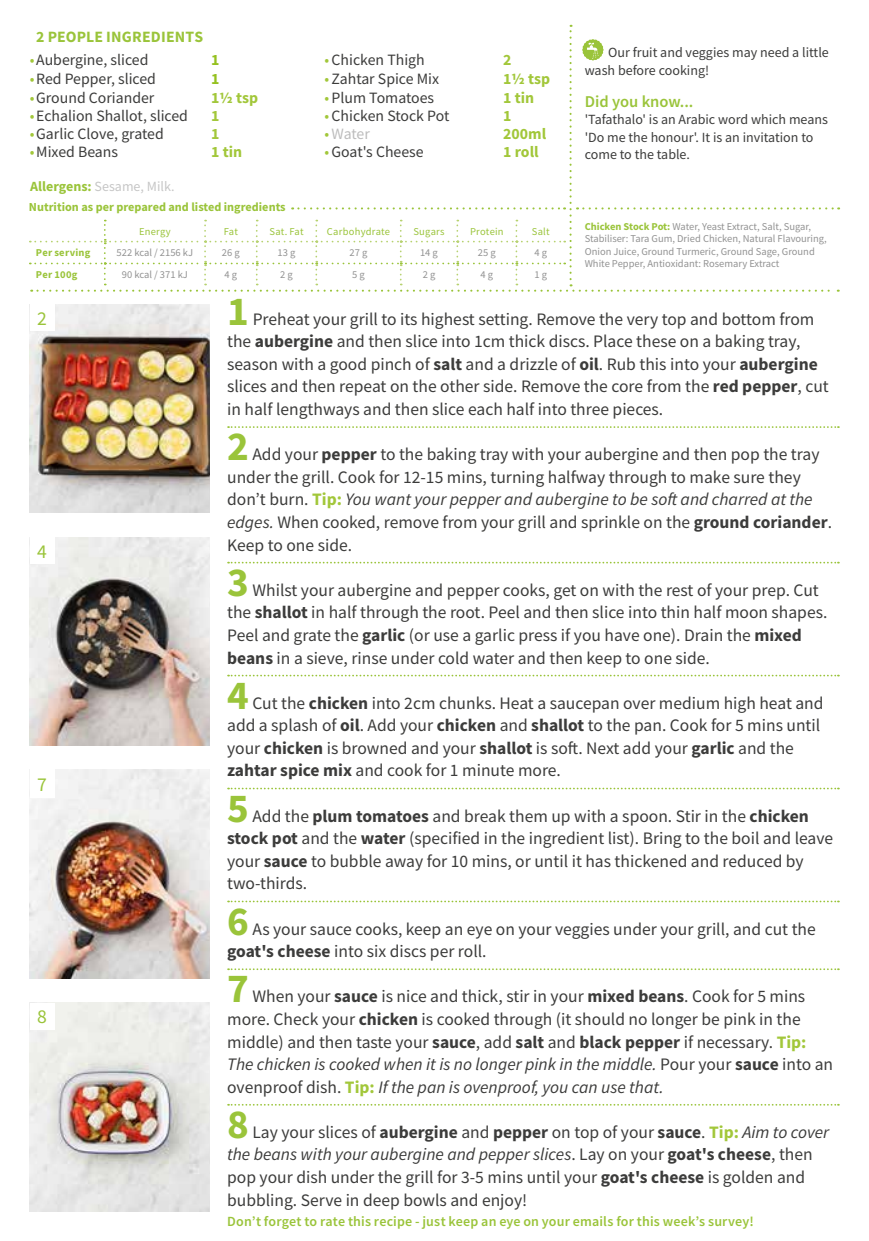
<style>
.page{position:relative;width:869px;height:1241px;background:#fff}
.page>*{position:absolute;margin:0;border:0;box-sizing:border-box;transform-origin:0 0}
.t1{font:700 41.12px "Source Sans Pro";color:#9ac43a}
.t2{font:19.6px "Source Sans Pro";color:#9ac43a}
.t3{font:17.5px/22.6px "Source Sans Pro";color:#3c3c3b}
.t4{font:600 16.45px "Source Sans Pro";color:#9ac43a}
.t5{font:15.75px "Source Sans Pro";color:#3c3c3b}
.t6{font:700 15.75px "Source Sans Pro";color:#a2c73a}
.t7{font:700 15.75px "Source Sans Pro";letter-spacing:.01em;color:#9ac43a}
.t8{font:15.75px "Source Sans Pro";letter-spacing:-.015em;color:#bcbcbc}
.t9{font:700 15.75px "Source Sans Pro";color:#95c11f}
.t10{font:14px/17.5px "Source Sans Pro";color:#3c3c3b}
.t11{font:600 14px "Source Sans Pro";letter-spacing:.015em;color:#9ac43a}
.t12{font:14px "Source Sans Pro";color:#c6c6c6}
.t13{font:700 12.25px "Source Sans Pro";color:#9ac43a}
.t14{font:10.5px/12.2px "Source Sans Pro";color:#929292}
.t15{font:10.5px "Source Sans Pro";letter-spacing:.02em;color:#9ac43a}
.t16{font:700 10.5px "Source Sans Pro";letter-spacing:.025em;color:#9ac43a}
.s1{color:#a2c73a}
.s2{font-weight:700;color:#9ac43a}
.s3{font-weight:700}
.s4{font-weight:700;color:#a2c73a}
.s5{font-style:italic}
</style>
<div class="page">
<img style="left:30px;top:304px;width:180px;height:208px">
<svg style="left:228px;top:426px;width:610px;height:2px"></svg>
<svg style="left:228px;top:561px;width:610px;height:2px"></svg>
<svg style="left:228px;top:674px;width:610px;height:2px"></svg>
<svg style="left:228px;top:787px;width:610px;height:2px"></svg>
<svg style="left:228px;top:900px;width:610px;height:2px"></svg>
<svg style="left:228px;top:968px;width:610px;height:1px"></svg>
<svg style="left:228px;top:1103px;width:610px;height:2px"></svg>
<img style="left:30px;top:1002px;width:180px;height:208px">
<img style="left:30px;top:769px;width:180px;height:209px">
<img style="left:30px;top:537px;width:180px;height:208px">
<div style="left:30px;top:304px;width:25px;height:26px;background:#fff"></div>
<div style="left:30px;top:537px;width:25px;height:26px;background:#fff"></div>
<div style="left:30px;top:769px;width:25px;height:29px;background:#fff"></div>
<div style="left:30px;top:1002px;width:25px;height:27px;background:#fff"></div>
<svg style="left:30px;top:25px;width:808px;height:267px"></svg>
<p class="t7" style="left:36px;top:26px;width:168px">2 PEOPLE INGREDIENTS</p>
<p class="t5" style="left:30px;top:50px;width:120px"><span class="s1">•</span>Aubergine, sliced</p>
<p class="t9" style="left:211px;top:50px;width:10px">1</p>
<p class="t5" style="left:324px;top:50px;width:102px"><span class="s1">•</span>Chicken Thigh</p>
<p class="t6" style="left:503px;top:50px;width:10px">2</p>
<p class="t5" style="left:30px;top:69px;width:128px"><span class="s1">•</span>Red Pepper, sliced</p>
<p class="t9" style="left:211px;top:68px;width:10px">1</p>
<p class="t5" style="left:324px;top:69px;width:116px"><span class="s1">•</span> Zahtar Spice Mix</p>
<p class="t6" style="left:503px;top:68px;width:48px">1½ tsp</p>
<p class="t5" style="left:30px;top:87px;width:126px"><span class="s1">•</span>Ground Coriander</p>
<p class="t6" style="left:211px;top:87px;width:48px">1½ tsp</p>
<p class="t5" style="left:324px;top:87px;width:111px"><span class="s1">•</span>Plum Tomatoes</p>
<p class="t6" style="left:503px;top:87px;width:32px">1 tin</p>
<p class="t5" style="left:30px;top:106px;width:160px"><span class="s1">•</span>Echalion Shallot, sliced</p>
<p class="t6" style="left:211px;top:105px;width:10px">1</p>
<p class="t5" style="left:324px;top:106px;width:126px"><span class="s1">•</span>Chicken Stock Pot</p>
<p class="t6" style="left:503px;top:105px;width:10px">1</p>
<p class="t5" style="left:30px;top:124px;width:135px"><span class="s1">•</span>Garlic Clove, grated</p>
<p class="t6" style="left:211px;top:123px;width:10px">1</p>
<p class="t8" style="left:324px;top:124px;width:47px"><span class="s1">•</span>Water</p>
<p class="t6" style="left:503px;top:123px;width:44px">200ml</p>
<p class="t5" style="left:30px;top:141px;width:90px"><span class="s1">•</span>Mixed Beans</p>
<p class="t6" style="left:211px;top:141px;width:32px">1 tin</p>
<p class="t5" style="left:324px;top:141px;width:100px"><span class="s1">•</span>Goat's Cheese</p>
<p class="t6" style="left:503px;top:141px;width:37px">1 roll</p>
<p class="t12" style="left:30px;top:178px;width:146px"><span class="s2">Allergens:</span> Sesame, Milk.</p>
<p class="t15" style="left:139px;top:224px;width:33px">Energy</p>
<p class="t15" style="left:224px;top:224px;width:16px">Fat</p>
<p class="t15" style="left:269px;top:224px;width:36px">Sat. Fat</p>
<p class="t15" style="left:327px;top:224px;width:65px">Carbohydrate</p>
<p class="t15" style="left:413px;top:224px;width:33px">Sugars</p>
<p class="t15" style="left:470px;top:224px;width:35px">Protein</p>
<p class="t15" style="left:531px;top:224px;width:19px">Salt</p>
<p class="t16" style="left:36px;top:246px;width:56px">Per serving</p>
<p class="t14" style="left:117px;top:247px;width:78px">522 kcal / 2156 kJ</p>
<p class="t14" style="left:222px;top:247px;width:19px">26 g</p>
<p class="t14" style="left:277px;top:247px;width:19px">13 g</p>
<p class="t14" style="left:349px;top:247px;width:19px">27 g</p>
<p class="t14" style="left:420px;top:247px;width:19px">14 g</p>
<p class="t14" style="left:477px;top:247px;width:19px">25 g</p>
<p class="t14" style="left:534px;top:247px;width:14px">4 g</p>
<p class="t16" style="left:36px;top:268px;width:43px">Per 100g</p>
<p class="t14" style="left:122px;top:269px;width:68px">90 kcal / 371 kJ</p>
<p class="t14" style="left:224px;top:269px;width:14px">4 g</p>
<p class="t14" style="left:280px;top:269px;width:14px">2 g</p>
<p class="t14" style="left:352px;top:269px;width:14px">5 g</p>
<p class="t14" style="left:422px;top:269px;width:14px">2 g</p>
<p class="t14" style="left:480px;top:269px;width:14px">4 g</p>
<p class="t14" style="left:534px;top:269px;width:14px">1 g</p>
<p class="t13" style="left:29px;top:199px;width:258px">Nutrition as per prepared and listed ingredients</p>
<p class="t10" style="left:584px;top:44px;width:245px;text-indent:23px">Our fruit and veggies may need a little wash before cooking!</p>
<p class="t4" style="left:584px;top:90px;width:110px">Did you know...</p>
<p class="t10" style="left:584px;top:110px;width:245px">'Tafathalo' is an Arabic word which means 'Do me the honour'. It is an invitation to come to the table.</p>
<p class="t14" style="left:584px;top:220px;width:243px"><span class="s2">Chicken Stock Pot:</span> Water, Yeast Extract, Salt, Sugar, Stabiliser: Tara Gum, Dried Chicken, Natural Flavouring, Onion Juice, Ground Turmeric, Ground Sage, Ground White Pepper, Antioxidant: Rosemary Extract</p>
<p class="t2" style="left:37px;top:305px;width:11px">2</p>
<p class="t2" style="left:37px;top:538px;width:11px">4</p>
<p class="t2" style="left:37px;top:772px;width:11px">7</p>
<p class="t2" style="left:37px;top:1004px;width:11px">8</p>
<h1 class="t1" style="left:227px;top:283px;width:23px">1</h1>
<p class="t3" style="left:227px;top:307px;width:603px;text-indent:25px">Preheat your grill to its highest setting. Remove the very top and bottom from the <span class="s3">aubergine</span> and then slice into 1cm thick discs. Place these on a baking tray, season with a good pinch of <span class="s3">salt</span> and a drizzle of <span class="s3">oil</span>. Rub this into your <span class="s3">aubergine </span>slices and then repeat on the other side. Remove the core from the <span class="s3">red pepper</span>, cut in half lengthways and then slice each half into three pieces.</p>
<h1 class="t1" style="left:227px;top:418px;width:23px">2</h1>
<p class="t3" style="left:227px;top:443px;width:606px;text-indent:25px">Add your <span class="s3">pepper</span> to the baking tray with your aubergine and then pop the tray under the grill. Cook for 12-15 mins, turning halfway through to make sure they don’t burn. <span class="s4">Tip:</span> <span class="s5">You want your pepper and aubergine to be soft and charred at the edges.</span> When cooked, remove from your grill and sprinkle on the <span class="s3">ground coriander</span>.<br>Keep to one side.</p>
<h1 class="t1" style="left:227px;top:554px;width:23px">3</h1>
<p class="t3" style="left:227px;top:578px;width:601px;text-indent:25px">Whilst your aubergine and pepper cooks, get on with the rest of your prep. Cut the <span class="s3">shallot</span> in half through the root. Peel and then slice into thin half moon shapes.<br>Peel and grate the <span class="s3">garlic</span> (or use a garlic press if you have one). Drain the <span class="s3">mixed beans</span> in a sieve, rinse under cold water and then keep to one side.</p>
<h1 class="t1" style="left:227px;top:667px;width:23px">4</h1>
<p class="t3" style="left:227px;top:691px;width:597px;text-indent:25px">Cut the <span class="s3">chicken</span> into 2cm chunks. Heat a saucepan over medium high heat and add a splash of <span class="s3">oil</span>. Add your <span class="s3">chicken</span> and <span class="s3">shallot</span> to the pan. Cook for 5 mins until your <span class="s3">chicken</span> is browned and your <span class="s3">shallot</span> is soft. Next add your <span class="s3">garlic</span> and the <span class="s3">zahtar spice mix</span> and cook for 1 minute more.</p>
<h1 class="t1" style="left:227px;top:780px;width:23px">5</h1>
<p class="t3" style="left:227px;top:804px;width:607px;text-indent:25px">Add the <span class="s3">plum tomatoes</span> and break them up with a spoon. Stir in the <span class="s3">chicken stock pot</span> and the <span class="s3">water</span> (specified in the ingredient list). Bring to the boil and leave your <span class="s3">sauce</span> to bubble away for 10 mins, or until it has thickened and reduced by two-thirds.</p>
<h1 class="t1" style="left:227px;top:892px;width:23px">6</h1>
<p class="t3" style="left:227px;top:917px;width:590px;text-indent:25px">As your sauce cooks, keep an eye on your veggies under your grill, and cut the <span class="s3">goat's cheese</span> into six discs per roll.</p>
<h1 class="t1" style="left:227px;top:960px;width:23px">7</h1>
<p class="t3" style="left:227px;top:984px;width:607px;text-indent:25px">When your <span class="s3">sauce</span> is nice and thick, stir in your <span class="s3">mixed beans</span>. Cook for 5 mins more. Check your <span class="s3">chicken</span> is cooked through (it should no longer be pink in the middle) and then taste your <span class="s3">sauce</span>, add <span class="s3">salt</span> and <span class="s3">black pepper</span> if necessary. <span class="s4">Tip:<br></span><span class="s5">The chicken is cooked when it is no longer pink in the middle.</span> Pour your <span class="s3">sauce</span> into an ovenproof dish. <span class="s4">Tip:</span> <span class="s5">If the pan is ovenproof, you can use that.</span></p>
<h1 class="t1" style="left:227px;top:1096px;width:23px">8</h1>
<p class="t3" style="left:227px;top:1120px;width:603px;text-indent:25px">Lay your slices of <span class="s3">aubergine</span> and <span class="s3">pepper</span> on top of your <span class="s3">sauce</span>. <span class="s4">Tip:</span> <span class="s5">Aim to cover the beans with your aubergine and pepper slices</span>. Lay on your <span class="s3">goat's cheese</span>, then pop your dish under the grill for 3-5 mins until your <span class="s3">goat's cheese</span> is golden and bubbling. Serve in deep bowls and enjoy!</p>
<p class="t11" style="left:227px;top:1212px;width:528px">Don’t forget to rate this recipe - just keep an eye on your emails for this week’s survey!</p>
</div>
